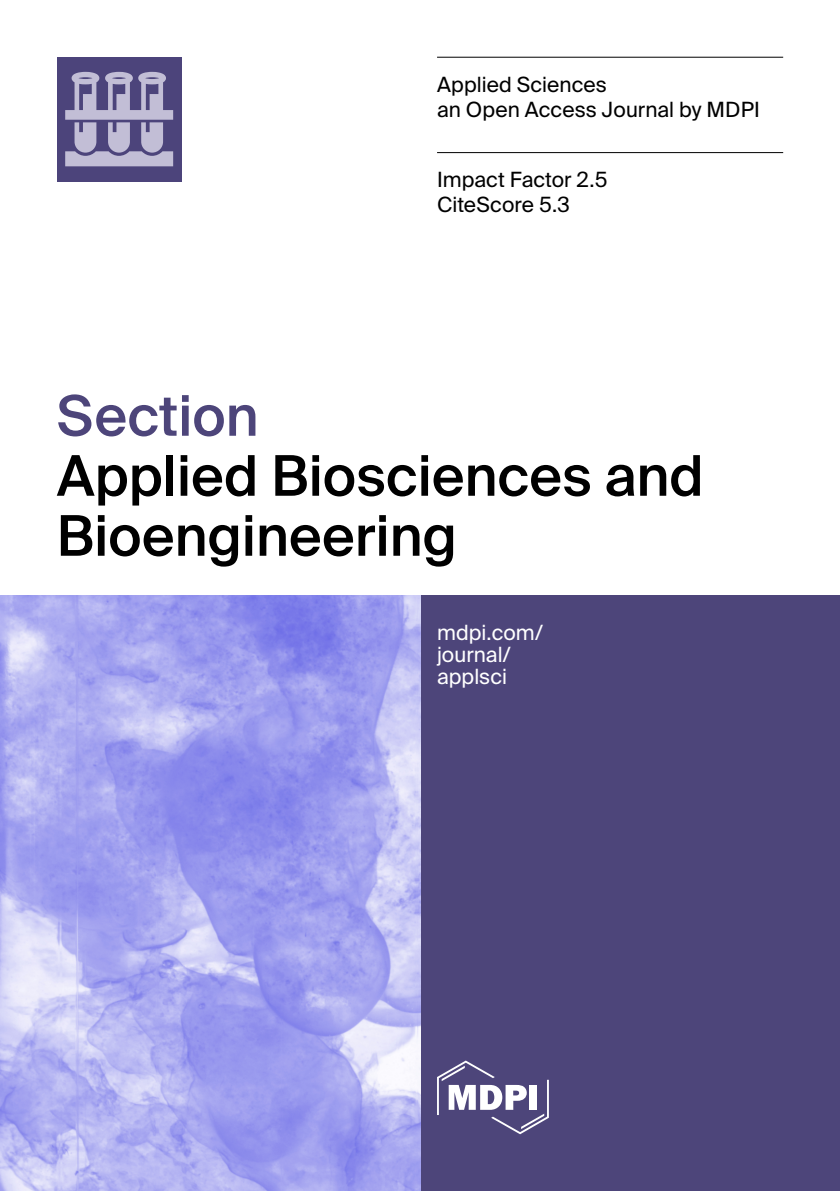
<style>
.page{position:relative;width:840px;height:1191px;background:#fff}
.page>*{position:absolute;margin:0;border:0;box-sizing:border-box;transform-origin:0 0}
.t1{font:500 56px/60px "Suisse Intl";color:#000}
.t2{font:500 56px "Suisse Intl";color:#4d457a}
.t3{font:21px/25px "Suisse Intl";letter-spacing:.005em;color:#000}
.t4{font:21px/22px "Suisse Intl";color:#fff}
</style>
<div class="page">
<div style="left:420px;top:595px;width:419px;height:596px;background:#4d457a"></div>
<img style="left:0;top:595px;width:420px;height:596px">
<div style="left:57px;top:57px;width:124px;height:124px;background:#4c447b"></div>
<svg style="left:65px;top:72px;width:108px;height:94px"></svg>
<svg style="left:437px;top:1060px;width:111px;height:74px"></svg>
<hr style="left:437px;top:57px;width:345px;height:1px;background:#000">
<hr style="left:437px;top:152px;width:345px;height:1px;background:#000">
<p class="t3" style="left:437px;top:72px;width:324px">Applied Sciences<br>an Open Access Journal by MDPI</p>
<p class="t3" style="left:437px;top:167px;width:172px">Impact Factor 2.5<br>CiteScore 5.3</p>
<h1 class="t2" style="left:57px;top:384px;width:203px">Section</h1>
<h1 class="t1" style="left:57px;top:446px;width:648px">Applied Biosciences and<br>Bioengineering</h1>
<p class="t4" style="left:437px;top:622px;width:108px">mdpi.com/ journal/ applsci</p>
</div>
